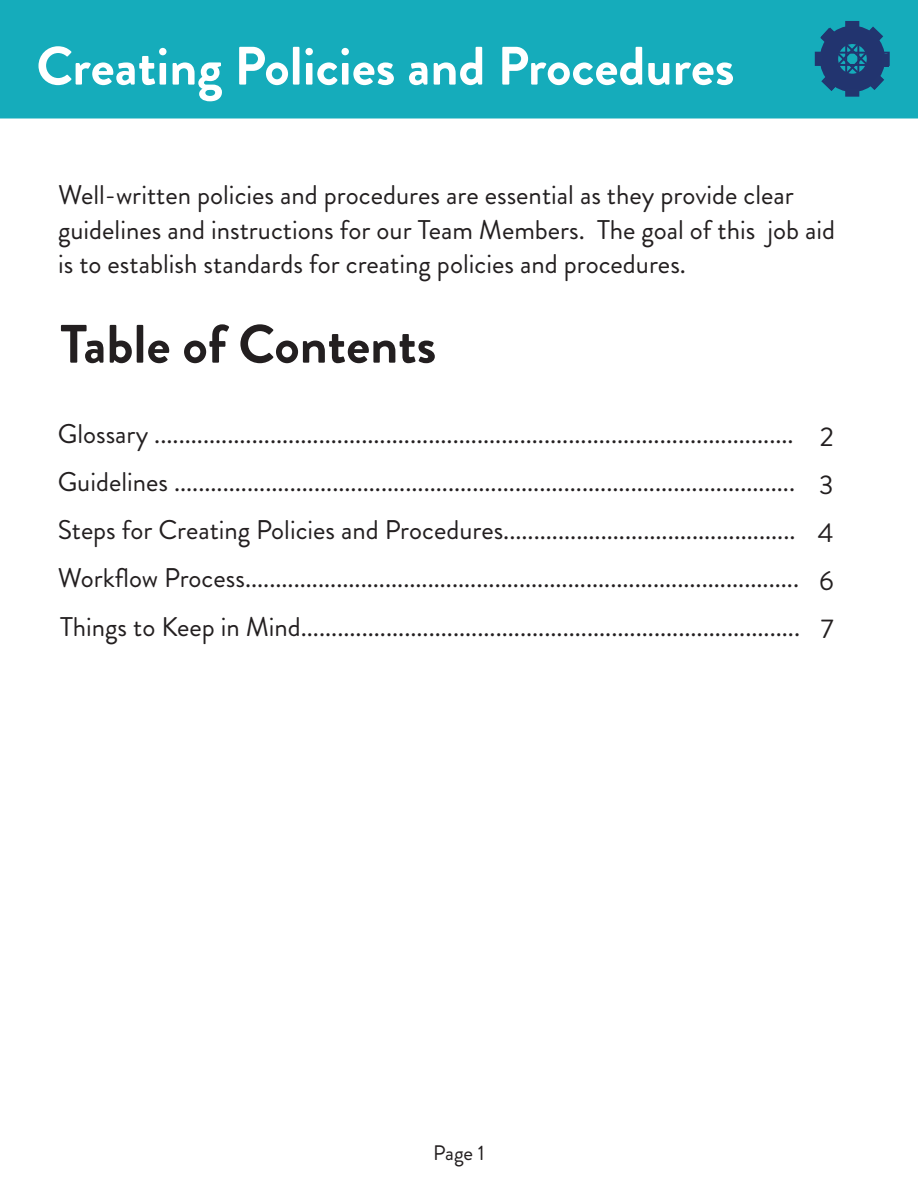
<style>
.page{position:relative;width:918px;height:1188px;background:#fff}
.page>*{position:absolute;margin:0;border:0;box-sizing:border-box;transform-origin:0 0}
.t1{font:700 54px "Brandon Grotesque";color:#fff}
.t2{font:700 54px "Brandon Grotesque";color:#231f20}
.t3{font:27px/48px "Brandon Grotesque";color:#231f20}
.t4{font:21px "Brandon Grotesque";color:#231f20}
</style>
<div class="page">
<div style="left:0;top:0;width:918px;height:118px;background:#15acbb"></div>
<div style="left:845px;top:21px;width:14px;height:76px;border:2px solid #22346f"></div>
<div style="left:815px;top:52px;width:75px;height:14px;border:2px solid #22346f"></div>
<div style="left:846px;top:22px;width:12px;height:7px;background:#22356f"></div>
<div style="left:846px;top:89px;width:12px;height:7px;background:#22356f"></div>
<div style="left:882px;top:54px;width:7px;height:12px;background:#22356f"></div>
<div style="left:815px;top:53px;width:7px;height:12px;background:#22356f"></div>
<svg style="left:819px;top:25px;width:67px;height:67px"></svg>
<h1 class="t1" style="left:36px;top:28px;width:700px">Creating Policies and Procedures</h1>
<p class="t3" style="left:58px;top:178px;width:779px;line-height:34.5px">Well-written policies and procedures are essential as they provide clear guidelines and instructions for our Team Members. The goal of this job aid is to establish standards for creating policies and procedures.</p>
<h1 class="t2" style="left:60px;top:306px;width:378px">Table of Contents</h1>
<p class="t3" style="left:58px;top:410px;width:743px">Glossary .........................................................................................................<br>Guidelines ......................................................................................................<br>Steps for Creating Policies and Procedures................................................<br>Workflow Process...........................................................................................</p>
<p class="t3" style="left:60px;top:603px;width:741px">Things to Keep in Mind..................................................................................</p>
<p class="t3" style="left:818px;top:413px;width:17px;text-align:justify">2<br>3<br>4<br>6<br>7</p>
<p class="t4" style="left:433px;top:1138px;width:53px">Page 1</p>
</div>
